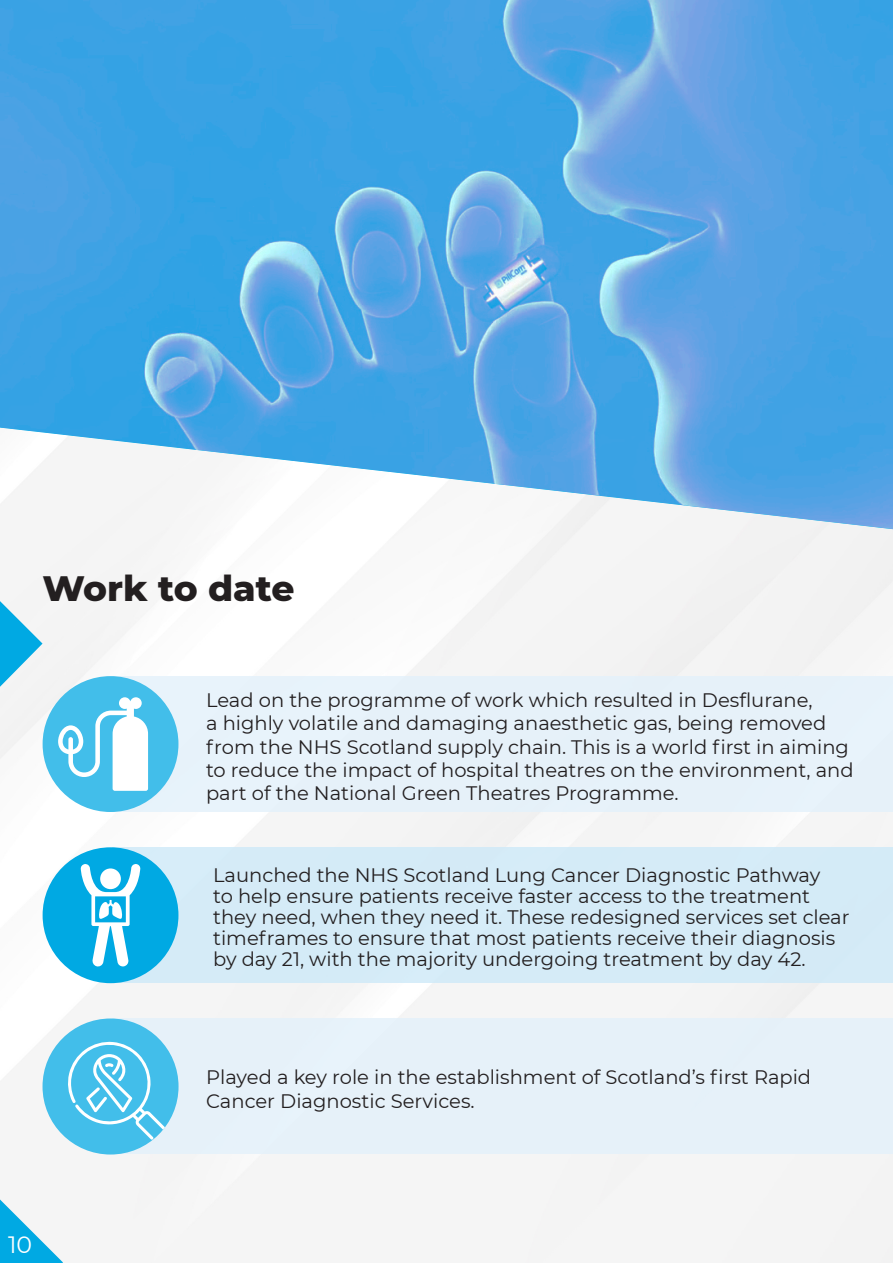
<style>
.page{position:relative;width:893px;height:1263px;background:#fff}
.page>*{position:absolute;margin:0;border:0;box-sizing:border-box;transform-origin:0 0}
.t1{font:800 36px "Montserrat";color:#231f20}
.Normal_White_List{font:23.55px "Montserrat";color:#fff}
.Normal_White_List-2{font:19.5px/23.4px "Montserrat";color:#231f20}
</style>
<div class="page">
<img style="left:0;top:529px;width:893px;height:734px">
<svg style="left:0;top:1199px;width:63px;height:64px"></svg>
<img style="left:0;top:0;width:893px;height:529px">
<div style="left:119px;top:676px;width:774px;height:136px;background:#e6f1f9"></div>
<div style="left:119px;top:847px;width:774px;height:136px;background:#d5ebf7"></div>
<div style="left:119px;top:1018px;width:773px;height:136px;background:#e6f1f9"></div>
<div style="left:43px;top:676px;width:135px;height:136px;background:#42beea;border-radius:50%"></div>
<svg style="left:58px;top:697px;width:90px;height:94px"></svg>
<div style="left:43px;top:847px;width:135px;height:136px;background:#00a9e3;border-radius:50%"></div>
<svg style="left:81px;top:864px;width:59px;height:103px"></svg>
<div style="left:43px;top:1018px;width:136px;height:136px;background:#42beea;border-radius:50%"></div>
<svg style="left:67px;top:1041px;width:99px;height:99px"></svg>
<img style="left:892px;top:860px;width:1px;height:403px">
<svg style="left:0;top:601px;width:43px;height:86px"></svg>
<p class="t1" style="left:43px;top:562px;width:253px">Work to date</p>
<p class="Normal_White_List-2" style="left:206px;top:687px;width:649px">Lead on the programme of work which resulted in Desflurane,<br>a highly volatile and damaging anaesthetic gas, being removed from the NHS Scotland supply chain. This is a world first in aiming to reduce the impact of hospital theatres on the environment, and part of the National Green Theatres Programme.</p>
<p class="Normal_White_List-2" style="left:213px;top:864px;width:638px;line-height:21px">Launched the NHS Scotland Lung Cancer Diagnostic Pathway<br>to help ensure patients receive faster access to the treatment they need, when they need it. These redesigned services set clear timeframes to ensure that most patients receive their diagnosis by day 21, with the majority undergoing treatment by day 42.</p>
<p class="Normal_White_List-2" style="left:206px;top:1065px;width:607px">Played a key role in the establishment of Scotland’s first Rapid<br>Cancer Diagnostic Services.</p>
<p class="Normal_White_List" style="left:8px;top:1229px;width:26px">10</p>
</div>
